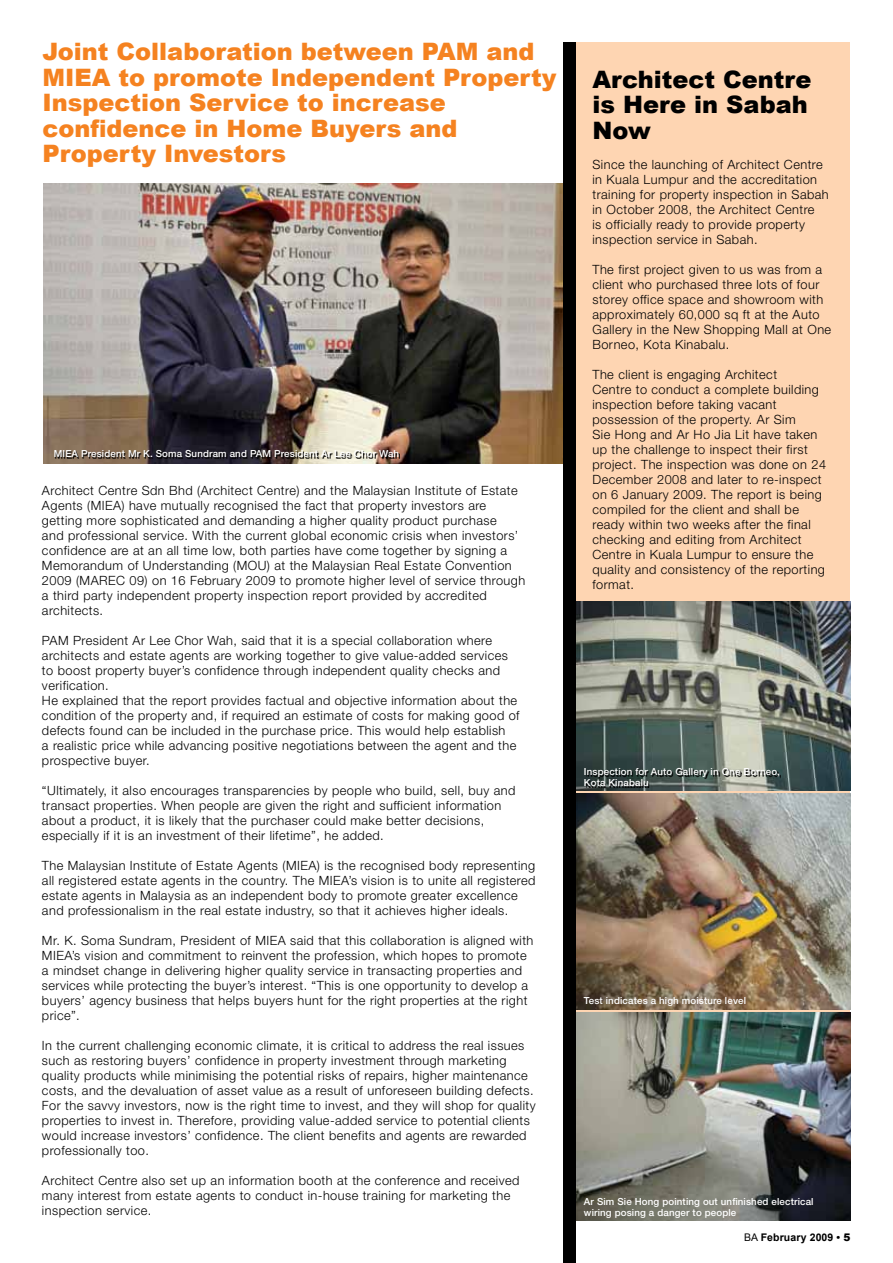
<style>
.page{position:relative;width:893px;height:1263px;background:#fff}
.page>*{position:absolute;margin:0;border:0;box-sizing:border-box;transform-origin:0 0}
.t1{font:900 24px/25.5px "Arial";color:#f58220}
.t2{font:900 24px/25.5px "Arial";color:#000}
.t3{font:300 12.75px/15px "Helvetica Neue";letter-spacing:.035em;color:#000}
.t4{font:700 10.5px "Arial";letter-spacing:.01em;color:#000}
.t5{font:500 9.75px/11.2px "Helvetica Neue";letter-spacing:.015em;color:#fff}
.s1{font-weight:400}
.s2{font-weight:900}
</style>
<div class="page">
<div style="left:575px;top:43px;width:275px;height:1176px;background:#fed5b2"></div>
<img style="left:43px;top:183px;width:520px;height:280px">
<svg style="left:56px;top:451px;width:344px;height:8px;background:#524943"></svg>
<img style="left:575px;top:794px;width:275px;height:215px">
<img style="left:575px;top:1012px;width:275px;height:208px">
<img style="left:575px;top:602px;width:275px;height:189px">
<div style="left:563px;top:43px;width:12px;height:1220px;background:#000"></div>
<svg style="left:586px;top:769px;width:194px;height:19px;background:#535d58"></svg>
<h1 class="t1" style="left:43px;top:39px;width:516px">Joint Collaboration between PAM and<br>MI EA to promote I ndependent Property<br>I nspection Service to increase confidence in Home Buyers and<br>Property I nvestors</h1>
<p class="t5" style="left:54px;top:448px;width:347px">MIEA President Mr K. Soma Sundram and PAM President Ar Lee Chor Wah</p>
<p class="t3" style="left:42px;top:483px;width:485px">Architect Centre Sdn Bhd (Architect Centre) and the Malaysian Institute of Estate Agents (MIEA) have mutually recognised the fact that property investors are getting more sophisticated and demanding a higher quality product purchase<br>and professional service. With the current global economic crisis when investors’ confidence are at an all time low, both parties have come together by signing a Memorandum of Understanding (MOU) at the Malaysian Real Estate Convention 2009 (MAREC 09) on 16 February 2009 to promote higher level of service through a third party independent property inspection report provided by accredited architects.</p>
<p class="t3" style="left:42px;top:633px;width:479px">PAM President Ar Lee Chor Wah, said that it is a special collaboration where architects and estate agents are working together to give value-added services to boost property buyer’s confidence through independent quality checks and verification.<br>He explained that the report provides factual and objective information about the condition of the property and, if required an estimate of costs for making good of defects found can be included in the purchase price. This would help establish<br>a realistic price while advancing positive negotiations between the agent and the prospective buyer.</p>
<p class="t3" style="left:42px;top:783px;width:475px">“Ultimately, it also encourages transparencies by people who build, sell, buy and transact properties. When people are given the right and sufficient information about a product, it is likely that the purchaser could make better decisions, especially if it is an investment of their lifetime”, he added.</p>
<p class="t3" style="left:42px;top:858px;width:495px">The Malaysian Institute of Estate Agents (MIEA) is the recognised body representing all registered estate agents in the country. The MIEA’s vision is to unite all registered estate agents in Malaysia as an independent body to promote greater excellence and professionalism in the real estate industry, so that it achieves higher ideals.</p>
<p class="t3" style="left:42px;top:933px;width:493px">Mr. K. Soma Sundram, President of MIEA said that this collaboration is aligned with MIEA’s vision and commitment to reinvent the profession, which hopes to promote a mindset change in delivering higher quality service in transacting properties and services while protecting the buyer’s interest. “This is one opportunity to develop a buyers’ agency business that helps buyers hunt for the right properties at the right price”.</p>
<p class="t3" style="left:42px;top:1038px;width:495px">In the current challenging economic climate, it is critical to address the real issues such as restoring buyers’ confidence in property investment through marketing quality products while minimising the potential risks of repairs, higher maintenance costs, and the devaluation of asset value as a result of unforeseen building defects.<br>For the savvy investors, now is the right time to invest, and they will shop for quality properties to invest in. Therefore, providing value-added service to potential clients would increase investors’ confidence. The client benefits and agents are rewarded professionally too.</p>
<p class="t3" style="left:42px;top:1173px;width:479px">Architect Centre also set up an information booth at the conference and received many interest from estate agents to conduct in-house training for marketing the inspection service.</p>
<h1 class="t2" style="left:592px;top:67px;width:221px">Architect Centre is Here in Sabah<br>Now</h1>
<p class="t3" style="left:592px;top:157px;width:238px">Since the launching of Architect Centre in Kuala Lumpur and the accreditation training for property inspection in Sabah in October 2008, the Architect Centre<br>is officially ready to provide property inspection service in Sabah.</p>
<p class="t3" style="left:592px;top:262px;width:240px">The first project given to us was from a client who purchased three lots of four storey office space and showroom with approximately 60,000 sq ft at the Auto Gallery in the New Shopping Mall at One Borneo, Kota Kinabalu.</p>
<p class="t3" style="left:592px;top:366px;width:235px">The client is engaging Architect<br>Centre to conduct a complete building inspection before taking vacant possession of the property. Ar Sim<br>Sie Hong and Ar Ho Jia Lit have taken up the challenge to inspect their first project. The inspection was done on 24<br>December 2008 and later to re-inspect on 6 January 2009. The report is being compiled for the client and shall be ready within two weeks after the final checking and editing from Architect Centre in Kuala Lumpur to ensure the quality and consistency of the reporting format.</p>
<p class="t5" style="left:584px;top:766px;width:197px">Inspection for Auto Gallery in One Borneo,<br>Kota Kinabalu</p>
<p class="t5" style="left:584px;top:995px;width:164px">Test indicates a high moisture level</p>
<p class="t5" style="left:584px;top:1196px;width:231px">Ar Sim Sie Hong pointing out unfinished electrical wiring posing a danger to people</p>
<p class="t4" style="left:744px;top:1231px;width:108px"><span class="s1">BA</span> February 2009 • <span class="s2">5</span></p>
</div>
